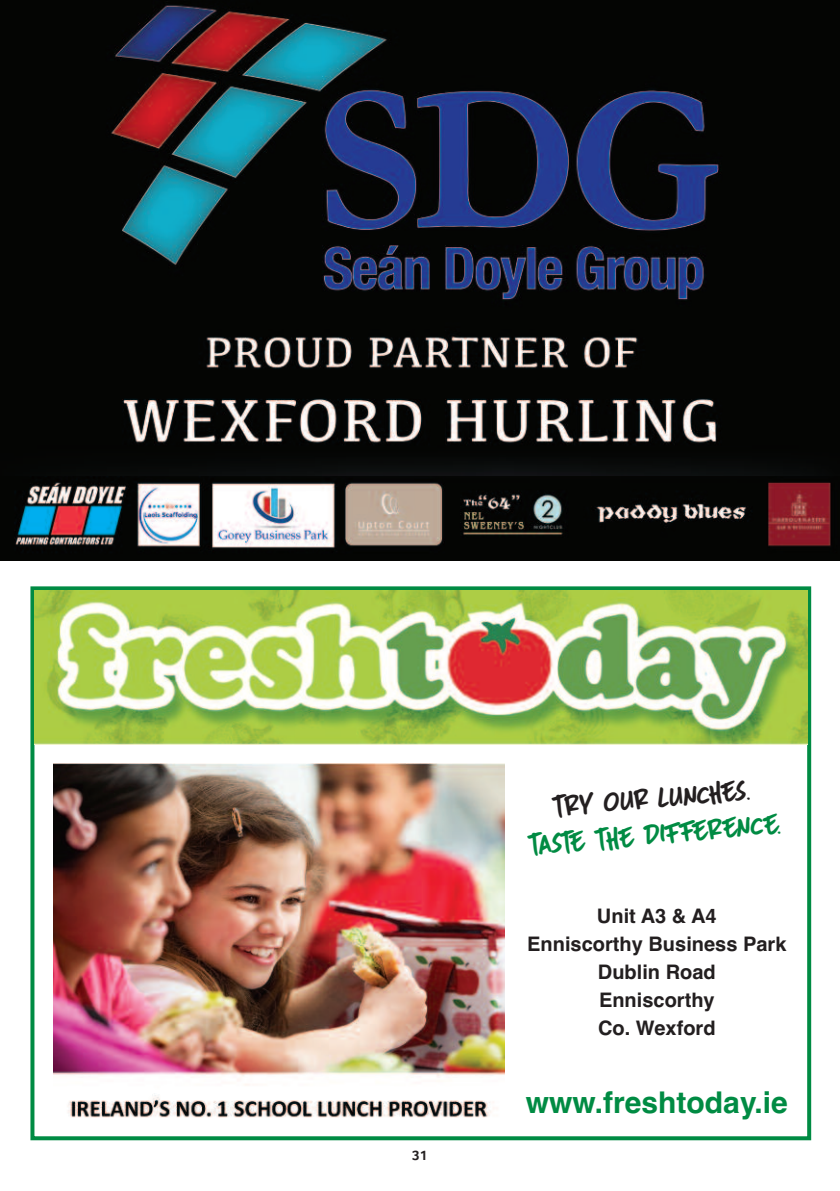
<style>
.page{position:relative;width:840px;height:1191px;background:#fff}
.page>*{position:absolute;margin:0;border:0;box-sizing:border-box;transform-origin:0 0}
.t1{font:30px "DK More Or Less";color:#008b43}
.t2{font:700 30px "Helvetica";color:#008b43}
.t3{font:30px "DK More Or Less";color:#231f20}
.t4{font:700 20px/28px "Helvetica";color:#231f20;text-align:center}
.t5{font:700 14px "Foco";color:#231f20}
</style>
<div class="page">
<div style="left:30px;top:586px;width:780px;height:554px;border:4px solid #008b43"></div>
<img style="left:0;top:0;width:839px;height:477px">
<img style="left:0;top:477px;width:839px;height:83px">
<img style="left:34px;top:590px;width:772px;height:154px">
<img style="left:53px;top:763px;width:451px;height:355px">
<p class="t5" style="left:412px;top:1146px;width:17px">31</p>
<h1 class="t3" style="left:550px;top:789px;width:200px;rotate:-5deg">TRY OUR LUNCHES.</h1>
<h1 class="t1" style="left:525px;top:828px;width:255px;rotate:-5deg">TASTE THE DIFFERENCE.</h1>
<p class="t4" style="left:527px;top:901px;width:260px">Unit A3 &amp; A4<br>Enniscorthy Business Park<br>Dublin Road<br>Enniscorthy<br>Co. Wexford</p>
<h1 class="t2" style="left:525px;top:1085px;width:263px">www.freshtoday.ie</h1>
</div>
